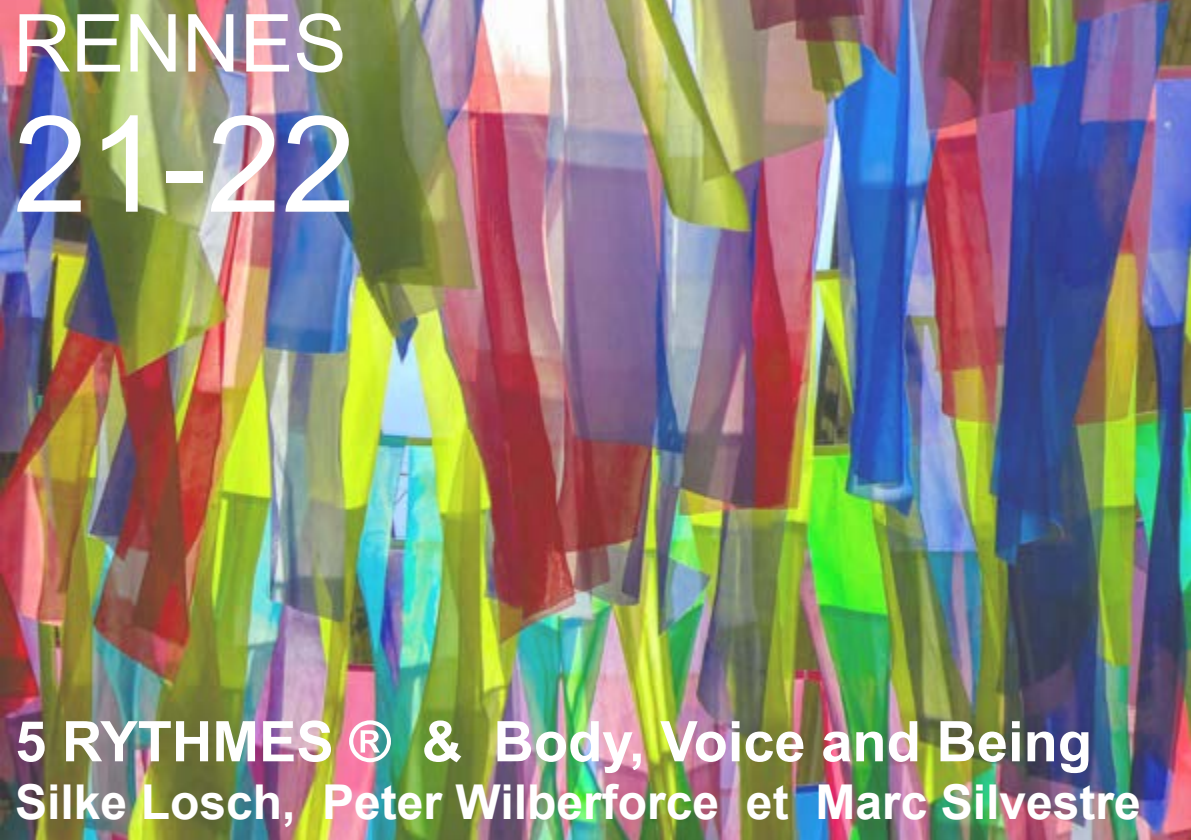
<style>
.page{position:relative;width:1191px;height:840px;background:#fff}
.page>*{position:absolute;margin:0;border:0;box-sizing:border-box;transform-origin:0 0}
.t1{font:134px "Arial";color:#fff}
.t2{font:80px "Arial";color:#fff}
.t3{font:700 56px "Arial";color:#fff}
.t4{font:700 48px "Arial";color:#fff}
</style>
<div class="page">
<img style="left:0;top:0;width:1191px;height:839px">
<h2 class="t2" style="left:13px;top:-9px;width:335px">RENNES</h2>
<h1 class="t1" style="left:13px;top:77px;width:344px">21-22</h1>
<p class="t3" style="left:15px;top:703px;width:1078px">5 RYTHMES ® &amp; Body, Voice and Being</p>
<p class="t4" style="left:15px;top:769px;width:1127px">Silke Losch, Peter Wilberforce et Marc Silvestre</p>
</div>
